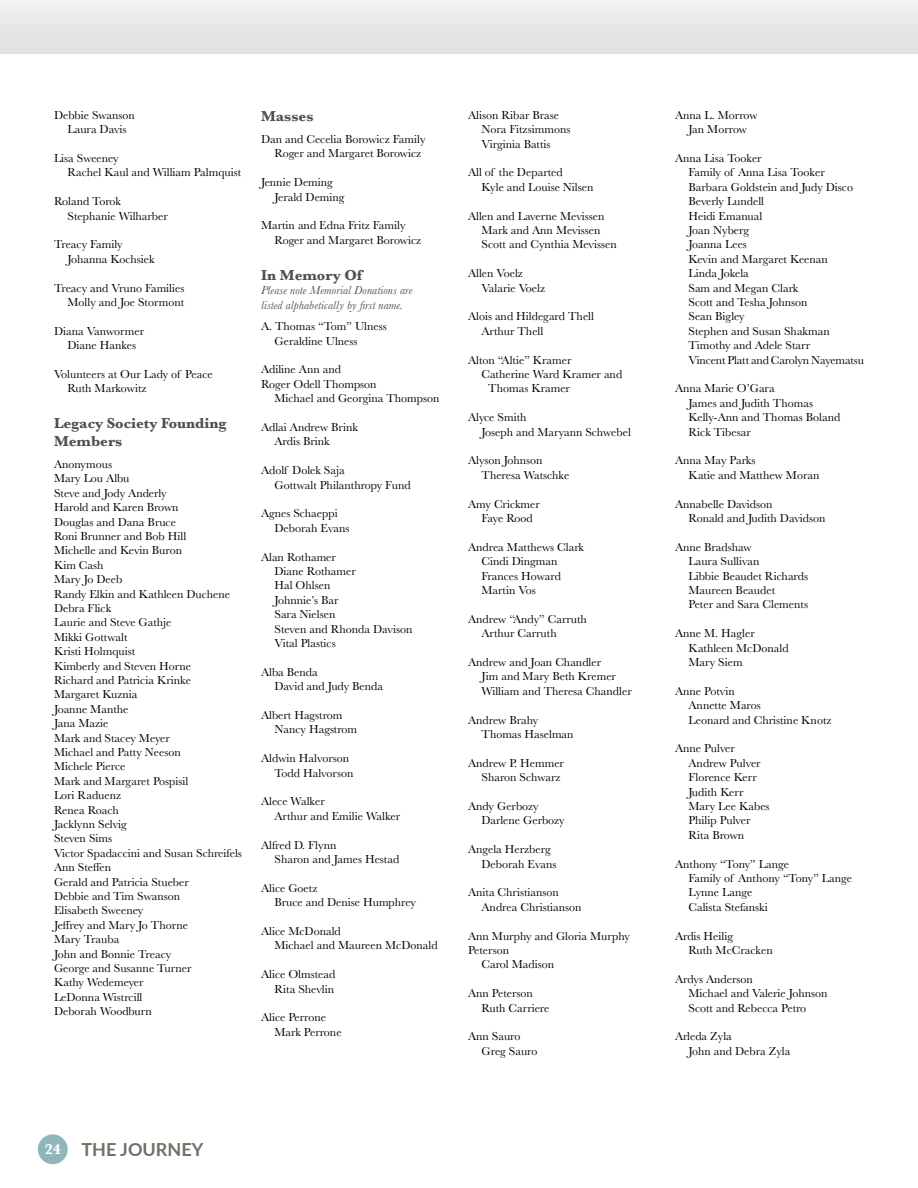
<style>
.page{position:relative;width:918px;height:1188px;background:#fff}
.page>*{position:absolute;margin:0;border:0;box-sizing:border-box;transform-origin:0 0}
.t1{font:700 18px "Lato";color:#756e64}
.t2{font:700 15px/18px "Baskerville";color:#524e4b}
.t3{font:12px/14.4px "Baskerville";color:#000}
.t4{font:italic 12px/14.4px "Baskerville";letter-spacing:.01em;color:#524e4b}
.s1{font-family:"Baskerville";font-size:15px;color:#fff}
</style>
<div class="page">
<div style="left:0;top:0;width:918px;height:54px;background:#e8e7e7"></div>
<div style="left:38px;top:1134px;width:30px;height:30px;background:#8fb6bb;border-radius:50%"></div>
<p class="t3" style="left:54px;top:108px;width:83px;text-align:center">Debbie Swanson<br>Laura Davis</p>
<p class="t3" style="left:68px;top:151px;width:175px;text-indent:-14px">Lisa Sweeney<br>Rachel Kaul and William Palmquist</p>
<p class="t3" style="left:68px;top:194px;width:102px;text-indent:-14px">Roland Torok<br>Stephanie Wilharber</p>
<p class="t3" style="left:68px;top:237px;width:89px;text-indent:-14px">Treacy Family<br>Johanna Kochsiek</p>
<p class="t3" style="left:54px;top:281px;width:132px;text-align:right">Treacy and Vruno Families<br>Molly and Joe Stormont</p>
<p class="t3" style="left:54px;top:324px;width:92px;text-align:center">Diana Vanwormer<br>Diane Hankes</p>
<p class="t3" style="left:68px;top:367px;width:147px;text-indent:-14px">Volunteers at Our Lady of Peace<br>Ruth Markowitz</p>
<p class="t2" style="left:54px;top:415px;width:174px">Legacy Society Founding<br>Members</p>
<p class="t3" style="left:54px;top:457px;width:189px">Anonymous<br>Mary Lou Albu<br>Steve and Jody Anderly<br>Harold and Karen Brown<br>Douglas and Dana Bruce<br>Roni Brunner and Bob Hill<br>Michelle and Kevin Buron<br>Kim Cash<br>Mary Jo Deeb<br>Randy Elkin and Kathleen Duchene<br>Debra Flick<br>Laurie and Steve Gathje<br>Mikki Gottwalt<br>Kristi Holmquist<br>Kimberly and Steven Horne<br>Richard and Patricia Krinke<br>Margaret Kuznia<br>Joanne Manthe<br>Jana Mazie<br>Mark and Stacey Meyer<br>Michael and Patty Neeson<br>Michele Pierce<br>Mark and Margaret Pospisil<br>Lori Raduenz<br>Renea Roach<br>Jacklynn Selvig<br>Steven Sims<br>Victor Spadaccini and Susan Schreifels<br>Ann Steffen<br>Gerald and Patricia Stueber<br>Debbie and Tim Swanson<br>Elisabeth Sweeney<br>Jeffrey and Mary Jo Thorne<br>Mary Trauba<br>John and Bonnie Treacy<br>George and Susanne Turner<br>Kathy Wedemeyer<br>LeDonna Wistrcill<br>Deborah Woodburn</p>
<p class="t2" style="left:261px;top:108px;width:54px">Masses</p>
<p class="t3" style="left:274px;top:132px;width:152px;text-indent:-14px">Dan and Cecelia Borowicz Family<br>Roger and Margaret Borowicz</p>
<p class="t3" style="left:274px;top:175px;width:72px;text-indent:-14px">Jennie Deming<br>Jerald Deming</p>
<p class="t3" style="left:274px;top:218px;width:148px;text-indent:-14px">Martin and Edna Fritz Family<br>Roger and Margaret Borowicz</p>
<p class="t2" style="left:261px;top:266px;width:103px">In Memory Of</p>
<p class="t4" style="left:261px;top:283px;width:153px">Please note Memorial Donations are listed alphabetically by first name.</p>
<p class="t3" style="left:274px;top:319px;width:114px;text-indent:-14px">A. Thomas “Tom” Ulness<br>Geraldine Ulness</p>
<p class="t3" style="left:261px;top:362px;width:82px">Adiline Ann and</p>
<p class="t3" style="left:261px;top:377px;width:117px">Roger Odell Thompson</p>
<p class="t3" style="left:274px;top:391px;width:166px">Michael and Georgina Thompson</p>
<p class="t3" style="left:274px;top:420px;width:85px;text-indent:-14px">Adlai Andrew Brink<br>Ardis Brink</p>
<p class="t3" style="left:274px;top:463px;width:138px;text-indent:-14px">Adolf Dolek Saja<br>Gottwalt Philanthropy Fund</p>
<p class="t3" style="left:274px;top:506px;width:76px;text-indent:-14px">Agnes Schaeppi<br>Deborah Evans</p>
<p class="t3" style="left:274px;top:550px;width:139px;text-indent:-14px">Alan Rothamer<br>Diane Rothamer<br>Hal Ohlsen<br>Johnnie’s Bar<br>Sara Nielsen<br>Steven and Rhonda Davison<br>Vital Plastics</p>
<p class="t3" style="left:274px;top:665px;width:110px;text-indent:-14px">Alba Benda<br>David and Judy Benda</p>
<p class="t3" style="left:274px;top:708px;width:84px;text-indent:-14px">Albert Hagstrom<br>Nancy Hagstrom</p>
<p class="t3" style="left:274px;top:751px;width:80px;text-indent:-14px">Aldwin Halvorson<br>Todd Halvorson</p>
<p class="t3" style="left:274px;top:794px;width:127px;text-indent:-14px">Alece Walker<br>Arthur and Emilie Walker</p>
<p class="t3" style="left:274px;top:838px;width:126px;text-indent:-14px">Alfred D. Flynn<br>Sharon and James Hestad</p>
<p class="t3" style="left:274px;top:881px;width:143px;text-indent:-14px">Alice Goetz<br>Bruce and Denise Humphrey</p>
<p class="t3" style="left:274px;top:924px;width:165px;text-indent:-14px">Alice McDonald<br>Michael and Maureen McDonald</p>
<p class="t3" style="left:261px;top:967px;width:76px;text-align:right">Alice Olmstead<br>Rita Shevlin</p>
<p class="t3" style="left:274px;top:1010px;width:69px;text-indent:-14px">Alice Perrone<br>Mark Perrone</p>
<p class="t3" style="left:482px;top:108px;width:90px;text-indent:-14px">Alison Ribar Brase<br>Nora Fitzsimmons<br>Virginia Battis</p>
<p class="t3" style="left:482px;top:165px;width:113px;text-indent:-14px">All of the Departed<br>Kyle and Louise Nilsen</p>
<p class="t3" style="left:482px;top:209px;width:137px;text-indent:-14px">Allen and Laverne Mevissen<br>Mark and Ann Mevissen<br>Scott and Cynthia Mevissen</p>
<p class="t3" style="left:482px;top:266px;width:65px;text-indent:-14px">Allen Voelz<br>Valarie Voelz</p>
<p class="t3" style="left:482px;top:309px;width:114px;text-indent:-14px">Alois and Hildegard Thell<br>Arthur Thell</p>
<p class="t3" style="left:468px;top:353px;width:105px">Alton “Altie” Kramer</p>
<p class="t3" style="left:482px;top:367px;width:142px">Catherine Ward Kramer and</p>
<p class="t3" style="left:488px;top:381px;width:83px">Thomas Kramer</p>
<p class="t3" style="left:482px;top:410px;width:151px;text-indent:-14px">Alyce Smith<br>Joseph and Maryann Schwebel</p>
<p class="t3" style="left:482px;top:453px;width:89px;text-indent:-14px">Alyson Johnson<br>Theresa Watschke</p>
<p class="t3" style="left:468px;top:497px;width:73px;text-align:center">Amy Crickmer<br>Faye Rood</p>
<p class="t3" style="left:482px;top:540px;width:104px;text-indent:-14px">Andrea Matthews Clark<br>Cindi Dingman<br>Frances Howard<br>Martin Vos</p>
<p class="t3" style="left:482px;top:612px;width:107px;text-indent:-14px">Andrew “Andy” Carruth<br>Arthur Carruth</p>
<p class="t3" style="left:482px;top:655px;width:152px;text-indent:-14px">Andrew and Joan Chandler<br>Jim and Mary Beth Kremer<br>William and Theresa Chandler</p>
<p class="t3" style="left:482px;top:713px;width:94px;text-indent:-14px">Andrew Brahy<br>Thomas Haselman</p>
<p class="t3" style="left:468px;top:756px;width:98px;text-align:right">Andrew P. Hemmer<br>Sharon Schwarz</p>
<p class="t3" style="left:482px;top:799px;width:85px;text-indent:-14px">Andy Gerbozy<br>Darlene Gerbozy</p>
<p class="t3" style="left:482px;top:842px;width:76px;text-indent:-14px">Angela Herzberg<br>Deborah Evans</p>
<p class="t3" style="left:482px;top:885px;width:102px;text-indent:-14px">Anita Christianson<br>Andrea Christianson</p>
<p class="t3" style="left:468px;top:929px;width:163px">Ann Murphy and Gloria Murphy</p>
<p class="t3" style="left:468px;top:943px;width:43px">Peterson</p>
<p class="t3" style="left:482px;top:957px;width:74px">Carol Madison</p>
<p class="t3" style="left:482px;top:986px;width:69px;text-indent:-14px">Ann Peterson<br>Ruth Carriere</p>
<p class="t3" style="left:482px;top:1029px;width:57px;text-indent:-14px">Ann Sauro<br>Greg Sauro</p>
<h1 class="t1" style="left:45px;top:1136px;width:160px"><span class="s1">24</span> THE JOURNEY</h1>
<p class="t3" style="left:675px;top:108px;width:84px;text-align:center">Anna L. Morrow<br>Jan Morrow</p>
<p class="t3" style="left:689px;top:151px;width:177px;text-indent:-14px">Anna Lisa Tooker<br>Family of Anna Lisa Tooker<br>Barbara Goldstein and Judy Disco<br>Beverly Lundell<br>Heidi Emanual<br>Joan Nyberg<br>Joanna Lees<br>Kevin and Margaret Keenan<br>Linda Jokela<br>Sam and Megan Clark<br>Scott and Tesha Johnson<br>Sean Bigley<br>Stephen and Susan Shakman<br>Timothy and Adele Starr<br>Vincent Platt and Carolyn Nayematsu</p>
<p class="t3" style="left:689px;top:381px;width:153px;text-indent:-14px">Anna Marie O’Gara<br>James and Judith Thomas<br>Kelly-Ann and Thomas Boland<br>Rick Tibesar</p>
<p class="t3" style="left:689px;top:453px;width:132px;text-indent:-14px">Anna May Parks<br>Katie and Matthew Moran</p>
<p class="t3" style="left:689px;top:497px;width:138px;text-indent:-14px">Annabelle Davidson<br>Ronald and Judith Davidson</p>
<p class="t3" style="left:689px;top:540px;width:121px;text-indent:-14px">Anne Bradshaw<br>Laura Sullivan<br>Libbie Beaudet Richards<br>Maureen Beaudet<br>Peter and Sara Clements</p>
<p class="t3" style="left:689px;top:626px;width:102px;text-indent:-14px">Anne M. Hagler<br>Kathleen McDonald<br>Mary Siem</p>
<p class="t3" style="left:689px;top:684px;width:145px;text-indent:-14px">Anne Potvin<br>Annette Maros<br>Leonard and Christine Knotz</p>
<p class="t3" style="left:689px;top:741px;width:83px;text-indent:-14px">Anne Pulver<br>Andrew Pulver<br>Florence Kerr<br>Judith Kerr<br>Mary Lee Kabes<br>Philip Pulver<br>Rita Brown</p>
<p class="t3" style="left:689px;top:857px;width:165px;text-indent:-14px">Anthony “Tony” Lange<br>Family of Anthony “Tony” Lange<br>Lynne Lange<br>Calista Stefanski</p>
<p class="t3" style="left:689px;top:929px;width:86px;text-indent:-14px">Ardis Heilig<br>Ruth McCracken</p>
<p class="t3" style="left:689px;top:972px;width:141px;text-indent:-14px">Ardys Anderson<br>Michael and Valerie Johnson<br>Scott and Rebecca Petro</p>
<p class="t3" style="left:689px;top:1029px;width:103px;text-indent:-14px">Arleda Zyla<br>John and Debra Zyla</p>
</div>
